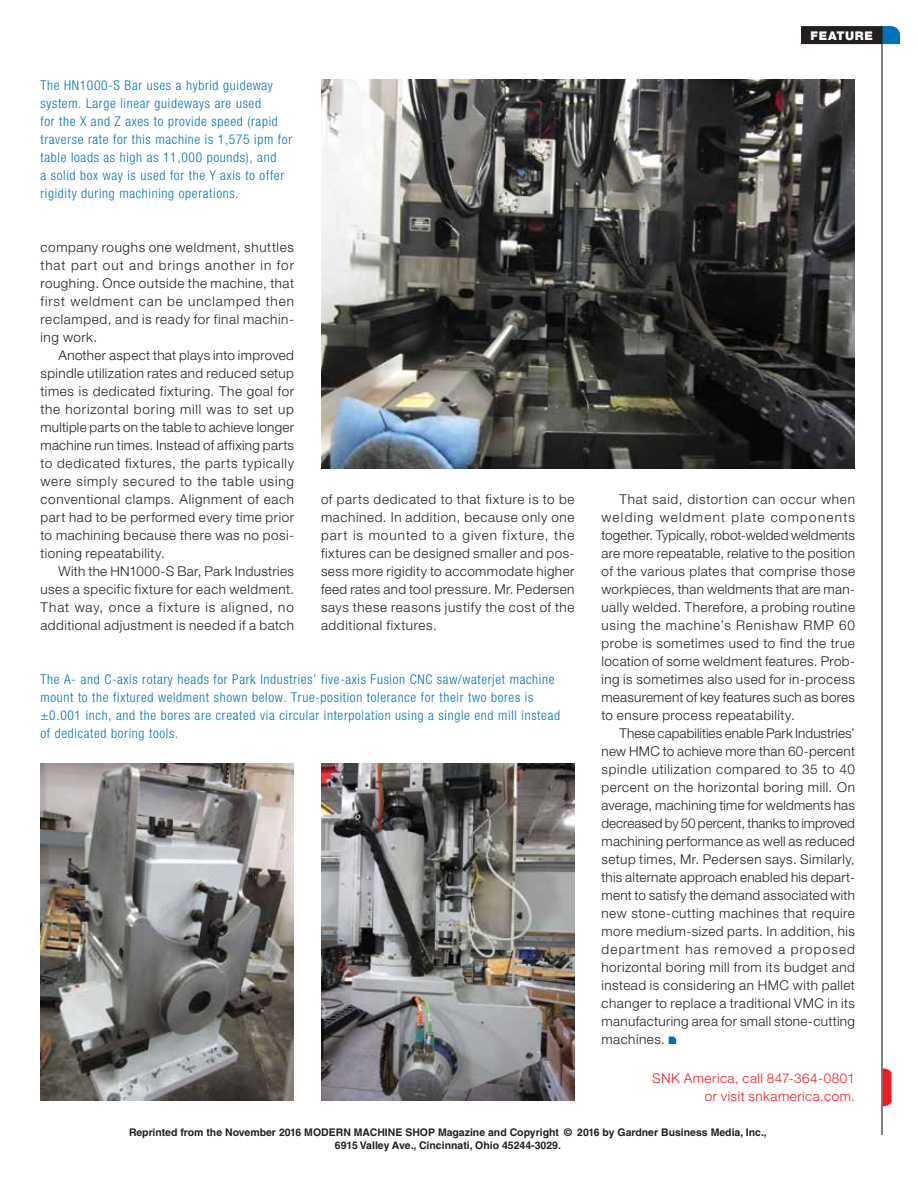
<style>
.page{position:relative;width:918px;height:1188px;background:#fff}
.page>*{position:absolute;margin:0;border:0;box-sizing:border-box;transform-origin:0 0}
.t1{font:300 13.5px/18px "Helvetica Neue LT Std";letter-spacing:.04em;color:#231f20;text-align:justify}
.t2{font:300 condensed 13.5px/18px "Helvetica Neue LT Std";letter-spacing:.05em;color:#0072bc}
.t3{font:300 13.5px/18px "Helvetica Neue LT Std";letter-spacing:.04em;color:#ed1d24;text-align:right}
.t4{font:900 12px "Helvetica Neue LT Std";letter-spacing:.055em;color:#fff}
.t5{font:700 10.5px/13.5px "Helvetica LT Std";color:#231f20;text-align:center}
</style>
<div class="page">
<div style="left:801px;top:26px;width:81px;height:18px;background:#231f20"></div>
<svg style="left:883px;top:26px;width:17px;height:18px"></svg>
<hr style="left:881px;top:26px;width:2px;height:1148px;background:#231f20">
<img style="left:40px;top:763px;width:254px;height:338px">
<img style="left:321px;top:764px;width:253px;height:337px">
<img style="left:321px;top:79px;width:534px;height:390px">
<svg style="left:669px;top:1036px;width:7px;height:8px"></svg>
<svg style="left:883px;top:1068px;width:9px;height:38px"></svg>
<p class="t2" style="left:40px;top:76px;width:253px">The HN1000-S Bar uses a hybrid guideway system. Large linear guideways are used<br>for the X and Z axes to provide speed (rapid traverse rate for this machine is 1,575 ipm for table loads as high as 11,000 pounds), and<br>a solid box way is used for the Y axis to offer rigidity during machining operations.</p>
<p class="t1" style="left:40px;top:238px;width:255px">company roughs one weldment, shuttles that part out and brings another in for roughing. Once outside the machine, that first weldment can be unclamped then reclamped, and is ready for final machin&shy;ing work.</p>
<p class="t1" style="left:40px;top:346px;width:255px;text-indent:18px">Another aspect that plays into improved spindle utilization rates and reduced setup times is dedicated fixturing. The goal for the horizontal boring mill was to set up multiple parts on the table to achieve longer machine run times. Instead of affixing parts to dedicated fixtures, the parts typically were simply secured to the table using conventional clamps. Alignment of each part had to be performed every time prior to machining because there was no posi&shy;tioning repeatability.</p>
<p class="t1" style="left:40px;top:562px;width:255px;text-indent:18px">With the HN1000-S Bar, Park Industries uses a specific fixture for each weldment.<br>That way, once a fixture is aligned, no additional adjustment is needed if a batch</p>
<p class="t1" style="left:321px;top:490px;width:255px">of parts dedicated to that fixture is to be machined. In addition, because only one part is mounted to a given fixture, the fixtures can be designed smaller and pos&shy;sess more rigidity to accommodate higher feed rates and tool pressure. Mr. Pedersen says these reasons justify the cost of the additional fixtures.</p>
<p class="t2" style="left:40px;top:670px;width:521px">The A- and C-axis rotary heads for Park Industries’ five-axis Fusion CNC saw/waterjet machine mount to the fixtured weldment shown below. True-position tolerance for their two bores is ±0.001 inch, and the bores are created via circular interpolation using a single end mill instead of dedicated boring tools.</p>
<p class="t4" style="left:811px;top:28px;width:64px">FEATURE</p>
<p class="t1" style="left:602px;top:490px;width:255px;text-indent:18px">That said, distortion can occur when welding weldment plate components together. Typically, robot-welded weldments are more repeatable, relative to the position of the various plates that comprise those workpieces, than weldments that are man&shy;ually welded. Therefore, a probing routine using the machine’s Renishaw RMP 60 probe is sometimes used to find the true location of some weldment features. Prob&shy;ing is sometimes also used for in-process measurement of key features such as bores to ensure process repeatability.</p>
<p class="t1" style="left:602px;top:724px;width:255px;text-indent:18px">These capabilities enable Park Industries’ new HMC to achieve more than 60-percent spindle utilization compared to 35 to 40 percent on the horizontal boring mill. On average, machining time for weldments has decreased by 50 percent, thanks to improved machining performance as well as reduced setup times, Mr. Pedersen says. Similarly, this alternate approach enabled his depart&shy;ment to satisfy the demand associated with new stone-cutting machines that require more medium-sized parts. In addition, his department has removed a proposed horizontal boring mill from its budget and instead is considering an HMC with pallet changer to replace a traditional VMC in its manufacturing area for small stone-cutting machines.</p>
<p class="t3" style="left:652px;top:1069px;width:204px">SNK America, call 847-364-0801 or visit snkamerica.com.</p>
<p class="t5" style="left:129px;top:1125px;width:639px">Reprinted from the November 2016 MODERN MACHINE SHOP Magazine and Copyright © 2016 by Gardner Business Media, Inc.,<br>6915 Valley Ave., Cincinnati, Ohio 45244-3029.</p>
</div>
